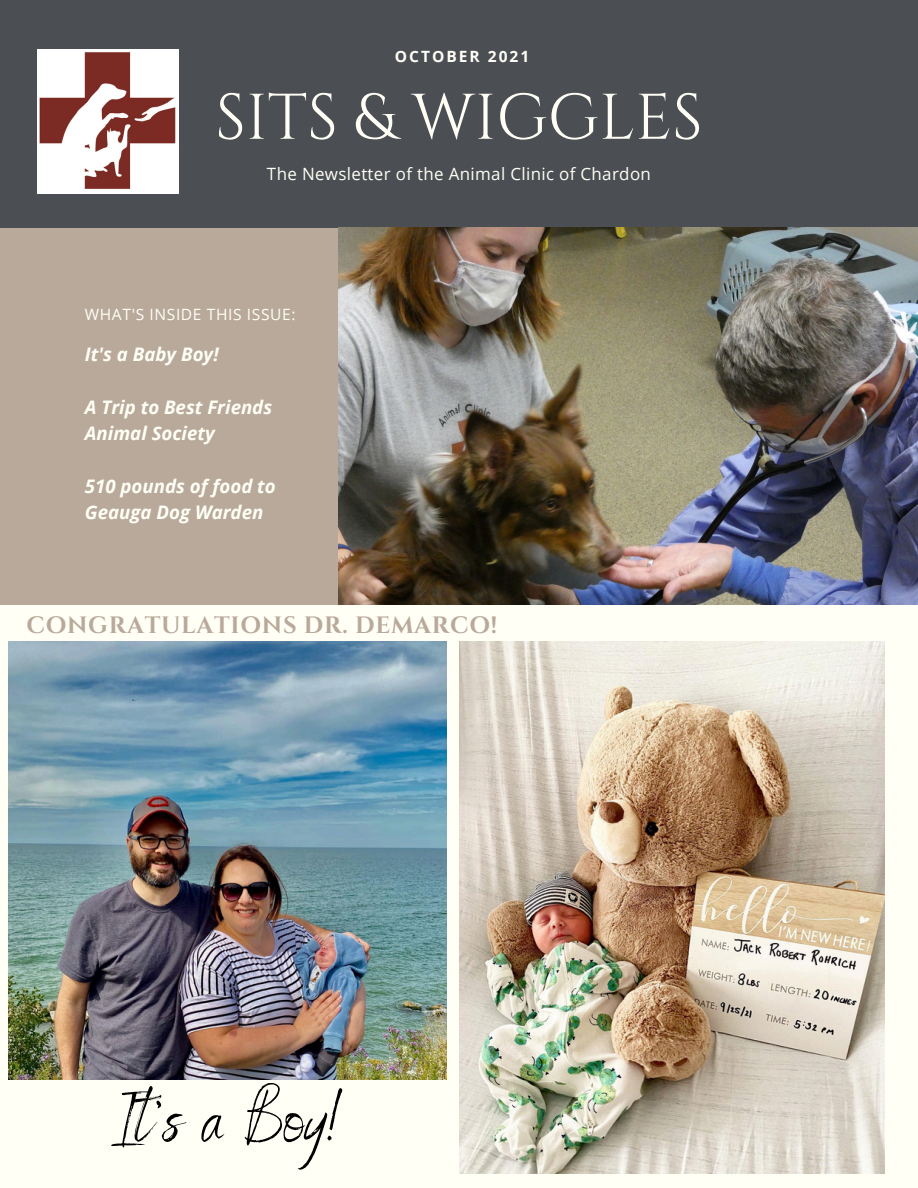
<style>
.page{position:relative;width:918px;height:1188px;background:#fffff6}
.page>*{position:absolute;margin:0;border:0;box-sizing:border-box;transform-origin:0 0}
.t1{font:72.45px "Benedict";color:#000}
.t2{font:64.35px "Cinzel";color:#fffff6}
.t3{font:700 23.7px "Cinzel";letter-spacing:.03em;color:#b9a99a}
.t4{font:italic 700 18.6px/26.4px "Open Sans";color:#fffff6}
.t5{font:16.95px "Open Sans";letter-spacing:.02em;color:#fffff6}
.t6{font:15.6px "Open Sans";letter-spacing:.04em;color:#fffff6}
.t7{font:700 15.45px "Open Sans";letter-spacing:.13em;color:#fffff6}
</style>
<div class="page">
<div style="left:0;top:0;width:918px;height:228px;background:#4b4e53"></div>
<div style="left:0;top:228px;width:363px;height:377px;background:#b9a99a"></div>
<img style="left:338px;top:228px;width:580px;height:377px">
<img style="left:37px;top:49px;width:142px;height:144px">
<img style="left:459px;top:642px;width:425px;height:532px">
<img style="left:9px;top:642px;width:437px;height:437px">
<p class="t7" style="left:395px;top:46px;width:136px">OCTOBER 2021</p>
<h5 class="t2" style="left:215px;top:76px;width:489px">SITS &amp; WIGGLES</h5>
<p class="t5" style="left:267px;top:162px;width:385px">The Newsletter of the Animal Clinic of Chardon</p>
<h2 class="t6" style="left:85px;top:303px;width:212px">WHAT'S INSIDE THIS ISSUE:</h2>
<p class="t4" style="left:85px;top:340px;width:135px">It's a Baby Boy!</p>
<p class="t4" style="left:85px;top:393px;width:189px">A Trip to Best Friends<br>Animal Society</p>
<p class="t4" style="left:85px;top:473px;width:192px">510 pounds of food to<br>Geauga Dog Warden</p>
<h6 class="t3" style="left:27px;top:610px;width:472px">CONGRATULATIONS DR. DEMARCO!</h6>
<h4 class="t1" style="left:112px;top:1073px;width:232px">It's a Boy!</h4>
</div>
